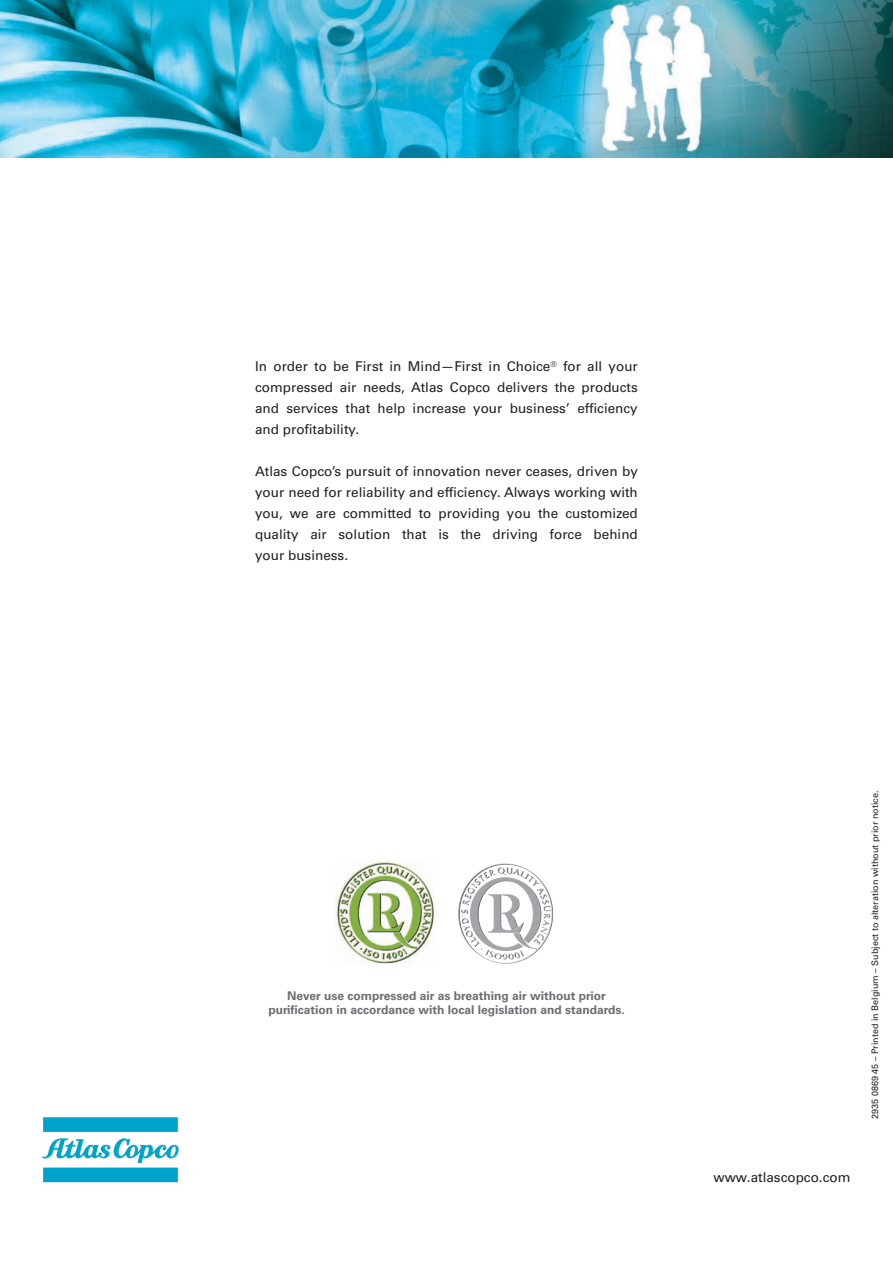
<style>
.page{position:relative;width:893px;height:1263px;background:#fff}
.page>*{position:absolute;margin:0;border:0;box-sizing:border-box;transform-origin:0 0}
.t1{font:13.5px/21px "Univers LT Std";color:#231f20;text-align:justify}
.t2{font:700 12px/14.4px "Univers LT Std";color:#6c6d70;text-align:center}
.t3{font:9px "Univers LT Std";color:#231f20}
</style>
<div class="page">
<img style="left:0;top:0;width:893px;height:157px">
<img style="left:465px;top:925px;width:83px;height:35px">
<img style="left:336px;top:860px;width:99px;height:104px">
<svg style="left:43px;top:1117px;width:135px;height:15px;background:#05a5cb"></svg>
<svg style="left:43px;top:1138px;width:136px;height:44px"></svg>
<p class="t1" style="left:255px;top:356px;width:384px">In order to be First in Mind—First in Choice<sup>®</sup> for all your compressed air needs, Atlas Copco delivers the products and services that help increase your business’ efficiency and profitability.</p>
<p class="t1" style="left:255px;top:461px;width:384px">Atlas Copco’s pursuit of innovation never ceases, driven by your need for reliability and efficiency. Always working with you, we are committed to providing you the customized quality air solution that is the driving force behind your business.</p>
<p class="t2" style="left:268px;top:988px;width:358px">Never use compressed air as breathing air without prior purification in accordance with local legislation and standards.</p>
<p class="t1" style="left:713px;top:1167px;width:138px">www.atlascopco.com</p>
<p class="t3" style="left:870px;top:1119px;width:329px;rotate:-90deg">2935 0869 45 – Printed in Belgium – Subject to alteration without prior notice.</p>
</div>
